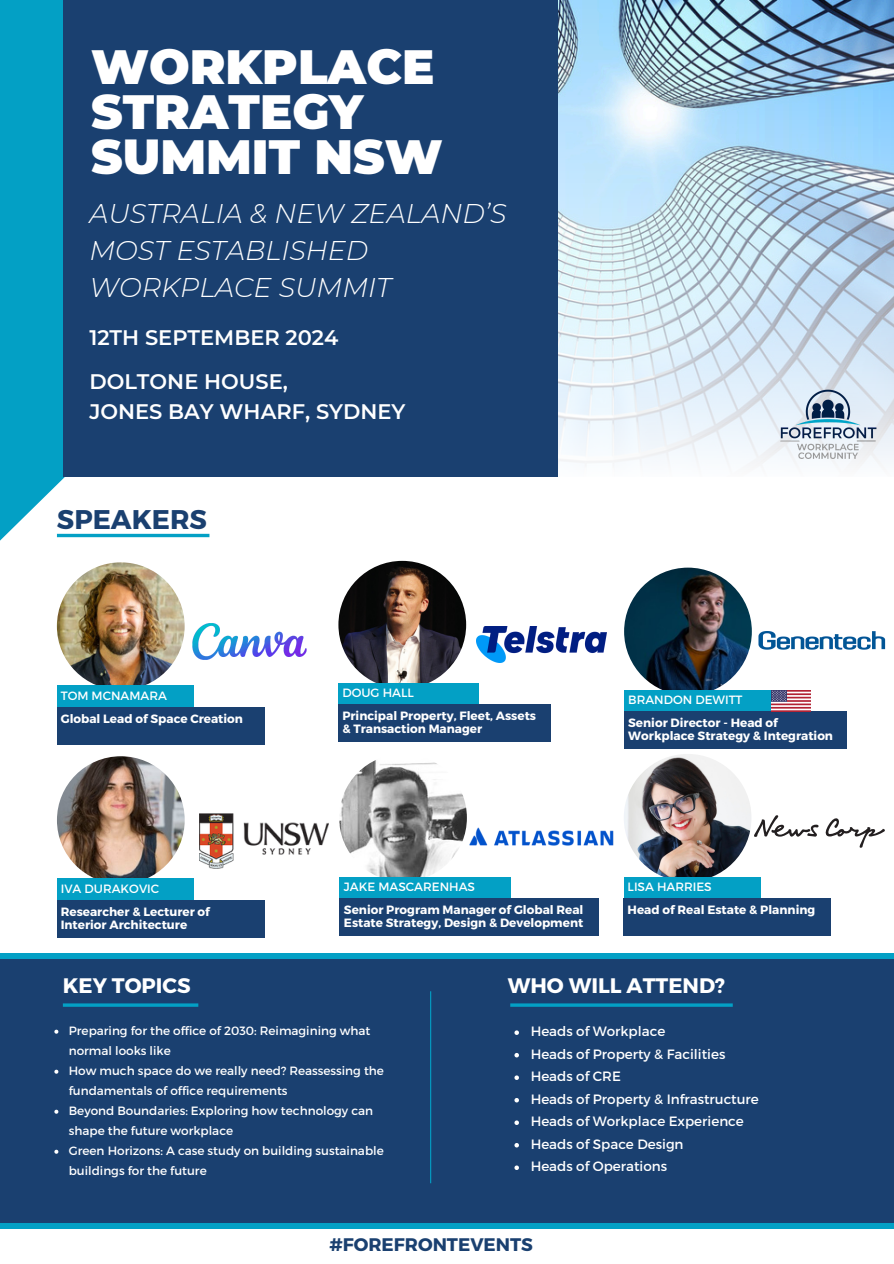
<style>
.page{position:relative;width:894px;height:1264px;background:#fff}
.page>*{position:absolute;margin:0;border:0;box-sizing:border-box;transform-origin:0 0}
.t1{font:900 48px/45px "Montserrat";color:#fff}
.t2{font:italic 300 27px/37.2px "Montserrat";color:#fff}
.t3{font:700 27px "Montserrat";color:#1a4070}
.t4{font:600 21px/29.2px "Montserrat";color:#fff}
.t5{font:700 21px "Montserrat";color:#fff}
.t6{font:700 18.15px "Montserrat";color:#1a4070}
.t7{font:13.5px "Montserrat";color:#fff}
.t8{font:12px/20px "Montserrat";color:#fff}
.t9{font:700 12px/13px "Montserrat";color:#fff}
</style>
<div class="page">
<svg style="left:0;top:0;width:531px;height:806px"></svg>
<img style="left:555px;top:0;width:338px;height:477px">
<div style="left:63px;top:0;width:494px;height:476px;background:#1a4070"></div>
<img style="left:57px;top:562px;width:127px;height:128px;border-radius:50%">
<img style="left:339px;top:754px;width:128px;height:127px;border-radius:50%">
<img style="left:624px;top:567px;width:127px;height:128px;border-radius:50%">
<img style="left:57px;top:756px;width:128px;height:128px;border-radius:50%">
<img style="left:338px;top:561px;width:128px;height:127px;border-radius:50%">
<img style="left:623px;top:754px;width:128px;height:127px;border-radius:50%">
<hr style="left:57px;top:534px;width:152px;height:3px;background:#03a0c5">
<div style="left:338px;top:683px;width:141px;height:26px;background:#03a0c5"></div>
<div style="left:338px;top:704px;width:212px;height:38px;background:#1a4070"></div>
<div style="left:57px;top:878px;width:137px;height:27px;background:#03a0c5"></div>
<div style="left:57px;top:899px;width:207px;height:38px;background:#1a4070"></div>
<div style="left:624px;top:690px;width:147px;height:26px;background:#03a0c5"></div>
<div style="left:624px;top:711px;width:222px;height:38px;background:#1a4070"></div>
<div style="left:623px;top:877px;width:137px;height:26px;background:#03a0c5"></div>
<div style="left:623px;top:898px;width:207px;height:38px;background:#1a4070"></div>
<div style="left:57px;top:686px;width:137px;height:26px;background:#03a0c5"></div>
<div style="left:57px;top:706px;width:207px;height:38px;background:#1a4070"></div>
<div style="left:339px;top:877px;width:171px;height:26px;background:#03a0c5"></div>
<div style="left:339px;top:898px;width:259px;height:38px;background:#1a4070"></div>
<div style="left:0;top:953px;width:893px;height:275px;background:#03a0c5"></div>
<div style="left:0;top:958px;width:893px;height:264px;background:#1a4070"></div>
<hr style="left:63px;top:1003px;width:135px;height:3px;background:#03a0c5">
<hr style="left:510px;top:1003px;width:222px;height:3px;background:#03a0c5">
<hr style="left:430px;top:991px;width:1px;height:192px;background:#03a0c5">
<img style="left:476px;top:626px;width:130px;height:36px">
<img style="left:192px;top:609px;width:114px;height:65px">
<img style="left:200px;top:813px;width:128px;height:55px">
<img style="left:758px;top:355px;width:135px;height:122px">
<img style="left:451px;top:793px;width:181px;height:94px">
<img style="left:771px;top:690px;width:39px;height:21px">
<img style="left:758px;top:631px;width:127px;height:18px">
<svg style="left:54px;top:1029px;width:4px;height:4px"></svg>
<svg style="left:54px;top:1069px;width:4px;height:4px"></svg>
<svg style="left:54px;top:1109px;width:4px;height:4px"></svg>
<svg style="left:54px;top:1149px;width:4px;height:4px"></svg>
<svg style="left:514px;top:1030px;width:5px;height:4px"></svg>
<svg style="left:514px;top:1053px;width:5px;height:4px"></svg>
<svg style="left:514px;top:1075px;width:5px;height:4px"></svg>
<svg style="left:514px;top:1098px;width:5px;height:4px"></svg>
<svg style="left:514px;top:1120px;width:5px;height:4px"></svg>
<svg style="left:514px;top:1143px;width:5px;height:4px"></svg>
<svg style="left:514px;top:1165px;width:5px;height:4px"></svg>
<svg style="left:754px;top:815px;width:130px;height:32px"></svg>
<p class="t1" style="left:91px;top:44px;width:353px">WORKPLACE<br>STRATEGY<br>SUMMIT NSW</p>
<p class="t2" style="left:89px;top:195px;width:419px">AUSTRALIA &amp; NEW ZEALAND’S<br>MOST ESTABLISHED<br>WORKPLACE SUMMIT</p>
<p class="t4" style="left:89px;top:323px;width:250px">12TH SEPTEMBER 2024</p>
<p class="t4" style="left:89px;top:367px;width:317px">DOLTONE HOUSE,<br>JONES BAY WHARF, SYDNEY</p>
<p class="t3" style="left:57px;top:501px;width:151px">SPEAKERS</p>
<p class="t8" style="left:61px;top:685px;width:108px">TOM MCNAMARA</p>
<p class="t9" style="left:61px;top:711px;width:184px">Global Lead of Space Creation</p>
<h1 class="t8" style="left:61px;top:878px;width:100px">IVA DURAKOVIC</h1>
<h3 class="t9" style="left:61px;top:904px;width:151px">Researcher &amp; Lecturer of<br>Interior Architecture</h3>
<p class="t8" style="left:342px;top:682px;width:73px">DOUG HALL</p>
<p class="t9" style="left:342px;top:708px;width:195px">Principal Property, Fleet, Assets &amp; Transaction Manager</p>
<h4 class="t8" style="left:628px;top:689px;width:116px">BRANDON DEWITT</h4>
<h4 class="t9" style="left:628px;top:715px;width:206px">Senior Director - Head of<br>Workplace Strategy &amp; Integration</h4>
<p class="t8" style="left:344px;top:876px;width:132px">JAKE MASCARENHAS</p>
<p class="t9" style="left:344px;top:902px;width:241px">Senior Program Manager of Global Real<br>Estate Strategy, Design &amp; Development</p>
<p class="t8" style="left:627px;top:876px;width:86px">LISA HARRIES</p>
<p class="t9" style="left:627px;top:902px;width:189px">Head of Real Estate &amp; Planning</p>
<p class="t5" style="left:63px;top:972px;width:129px">KEY TOPICS</p>
<p class="t5" style="left:507px;top:972px;width:219px">WHO WILL ATTEND?</p>
<p class="t8" style="left:69px;top:1019px;width:303px">Preparing for the office of 2030: Reimagining what normal looks like</p>
<p class="t8" style="left:69px;top:1059px;width:316px">How much space do we really need? Reassessing the fundamentals of office requirements</p>
<h4 class="t8" style="left:69px;top:1099px;width:306px">Beyond Boundaries: Exploring how technology can shape the future workplace</h4>
<p class="t8" style="left:69px;top:1139px;width:316px">Green Horizons: A case study on building sustainable buildings for the future</p>
<p class="t7" style="left:530px;top:1022px;width:136px">Heads of Workplace</p>
<p class="t7" style="left:530px;top:1044px;width:196px">Heads of Property &amp; Facilities</p>
<p class="t7" style="left:530px;top:1067px;width:92px">Heads of CRE</p>
<h4 class="t7" style="left:530px;top:1089px;width:230px">Heads of Property &amp; Infrastructure</h4>
<p class="t7" style="left:530px;top:1112px;width:215px">Heads of Workplace Experience</p>
<p class="t7" style="left:530px;top:1134px;width:154px">Heads of Space Design</p>
<p class="t7" style="left:530px;top:1157px;width:138px">Heads of Operations</p>
<p class="t6" style="left:329px;top:1232px;width:205px">#FOREFRONTEVENTS</p>
</div>
